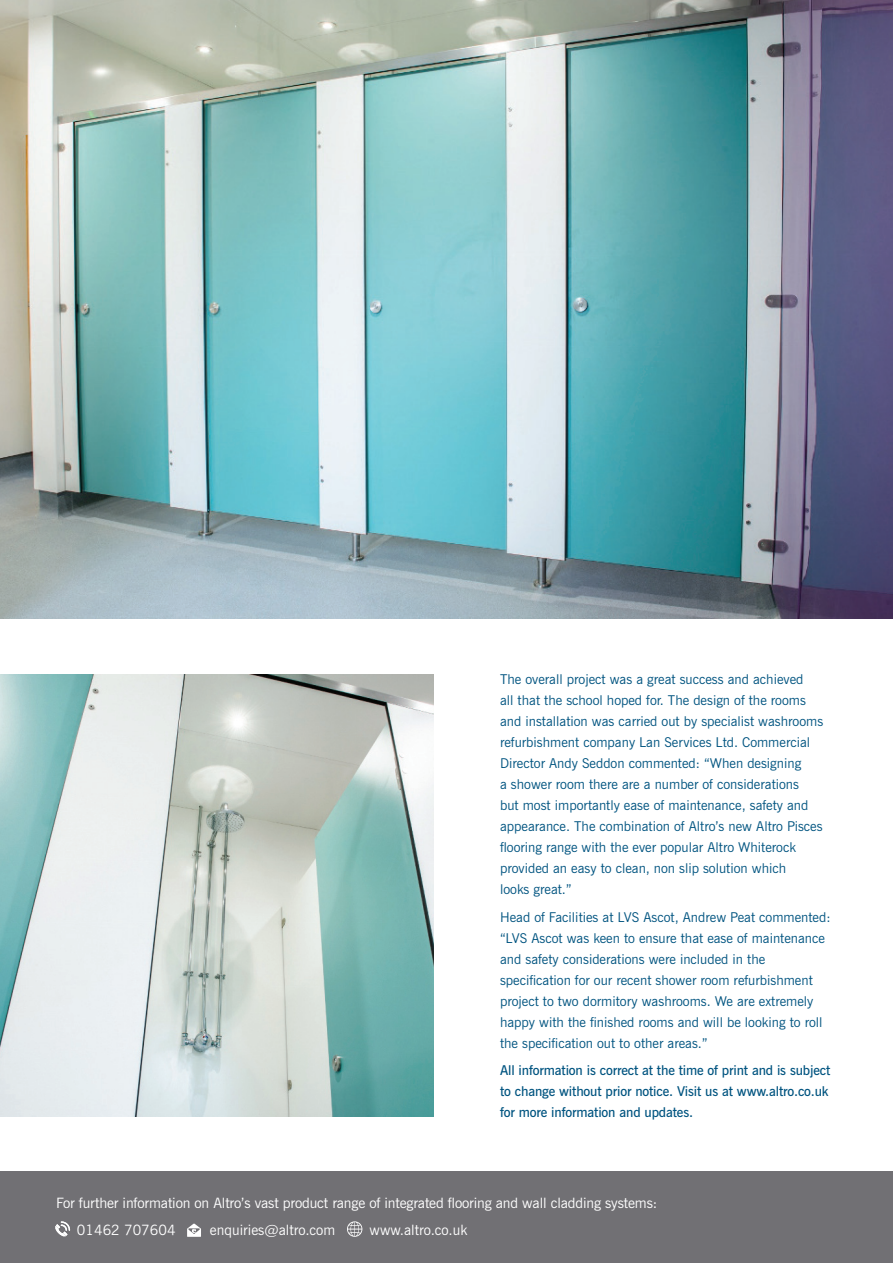
<style>
.page{position:relative;width:893px;height:1263px;background:#fff}
.page>*{position:absolute;margin:0;border:0;box-sizing:border-box;transform-origin:0 0}
.t1{font:14.25px/27.2px "News Gothic BT";letter-spacing:-.01em;color:#fff}
.t2{font:13.5px/21px "News Gothic BT";color:#005480}
.t3{font:600 13.5px/21px "News Gothic BT";letter-spacing:-.01em;color:#005480}
</style>
<div class="page">
<div style="left:0;top:1171px;width:893px;height:92px;background:#717074"></div>
<svg style="left:187px;top:1223px;width:14px;height:14px"></svg>
<svg style="left:55px;top:1221px;width:15px;height:16px"></svg>
<svg style="left:347px;top:1221px;width:15px;height:16px"></svg>
<img style="left:0;top:0;width:893px;height:619px">
<img style="left:0;top:674px;width:434px;height:442px">
<p class="t2" style="left:500px;top:669px;width:325px">The overall project was a great success and achieved<br>all that the school hoped for. The design of the rooms and installation was carried out by specialist washrooms refurbishment company Lan Services Ltd. Commercial Director Andy Seddon commented: “When designing<br>a shower room there are a number of considerations<br>but most importantly ease of maintenance, safety and appearance. The combination of Altro’s new Altro Pisces flooring range with the ever popular Altro Whiterock provided an easy to clean, non slip solution which<br>looks great.”</p>
<p class="t2" style="left:500px;top:906px;width:332px">Head of Facilities at LVS Ascot, Andrew Peat commented: “LVS Ascot was keen to ensure that ease of maintenance and safety considerations were included in the specification for our recent shower room refurbishment project to two dormitory washrooms. We are extremely happy with the finished rooms and will be looking to roll the specification out to other areas.”</p>
<p class="t3" style="left:500px;top:1060px;width:332px">All information is correct at the time of print and is subject to change without prior notice. Visit us at www.altro.co.uk for more information and updates.</p>
<p class="t1" style="left:77px;top:1189px;width:582px;text-indent:-21px">For further information on Altro’s vast product range of integrated flooring and wall cladding systems:<br>01462 707604</p>
<p class="t1" style="left:210px;top:1216px;width:127px">enquiries@altro.com</p>
<p class="t1" style="left:370px;top:1216px;width:99px">www.altro.co.uk</p>
</div>
